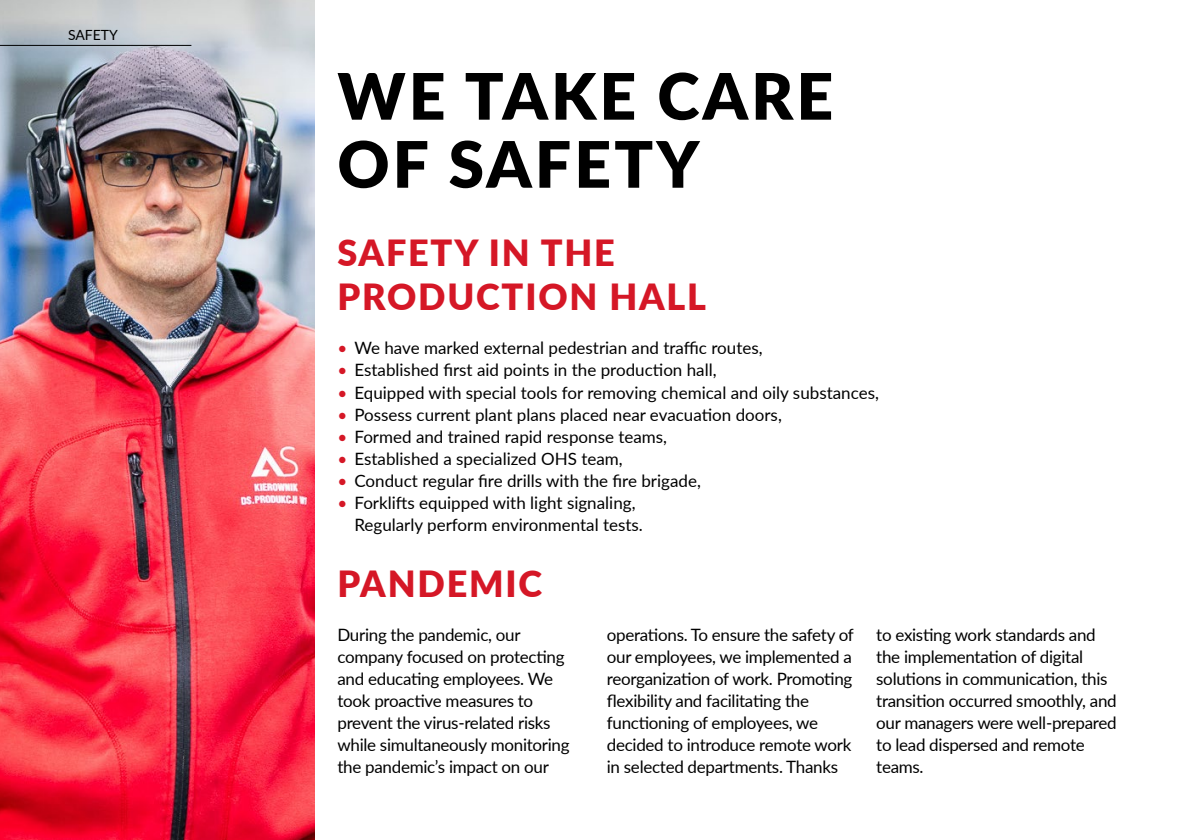
<style>
.page{position:relative;width:1191px;height:840px;background:#fff}
.page>*{position:absolute;margin:0;border:0;box-sizing:border-box;transform-origin:0 0}
.t1{font:900 64px/68px "Lato";letter-spacing:.05em;color:#000}
.t2{font:900 36px/44px "Lato";letter-spacing:.05em;color:#d51726}
.t3{font:17px/22px "Lato";letter-spacing:-.015em;color:#000}
.t4{font:14px "Lato";color:#000}
.s1{color:#d51726}
</style>
<div class="page">
<img style="left:0;top:0;width:315px;height:839px">
<hr style="left:0;top:45px;width:191px;height:1px;background:#000">
<p class="t4" style="left:68px;top:25px;width:51px">SAFETY</p>
<h1 class="t1" style="left:337px;top:59px;width:497px">WE TAKE CARE<br>OF SAFETY</h1>
<h2 class="t2" style="left:337px;top:229px;width:370px">SAFETY IN THE<br>PRODUCTION HALL</h2>
<p class="t3" style="left:337px;top:336px;width:427px"><span class="s1">•</span> We have marked external pedestrian and traffic routes,</p>
<p class="t3" style="left:337px;top:358px;width:381px"><span class="s1">•</span> Established first aid points in the production hall,</p>
<p class="t3" style="left:337px;top:380px;width:543px"><span class="s1">•</span> Equipped with special tools for removing chemical and oily substances,</p>
<p class="t3" style="left:337px;top:402px;width:446px"><span class="s1">•</span> Possess current plant plans placed near evacuation doors,</p>
<p class="t3" style="left:337px;top:424px;width:331px"><span class="s1">•</span> Formed and trained rapid response teams,</p>
<p class="t3" style="left:337px;top:446px;width:287px"><span class="s1">•</span> Established a specialized OHS team,</p>
<p class="t3" style="left:337px;top:468px;width:365px"><span class="s1">•</span> Conduct regular fire drills with the fire brigade,</p>
<p class="t3" style="left:354px;top:490px;width:290px;text-indent:-17px"><span class="s1">•</span> Forklifts equipped with light signaling,<br>Regularly perform environmental tests.</p>
<h2 class="t2" style="left:337px;top:559px;width:206px">PANDEMIC</h2>
<p class="t3" style="left:337px;top:622px;width:234px">During the pandemic, our company focused on protecting and educating employees. We took proactive measures to prevent the virus-related risks while simultaneously monitoring the pandemic’s impact on our</p>
<p class="t3" style="left:607px;top:622px;width:248px">operations. To ensure the safety of our employees, we implemented a reorganization of work. Promoting flexibility and facilitating the functioning of employees, we decided to introduce remote work in selected departments. Thanks</p>
<p class="t3" style="left:876px;top:622px;width:242px">to existing work standards and the implementation of digital solutions in communication, this transition occurred smoothly, and our managers were well-prepared to lead dispersed and remote teams.</p>
</div>
